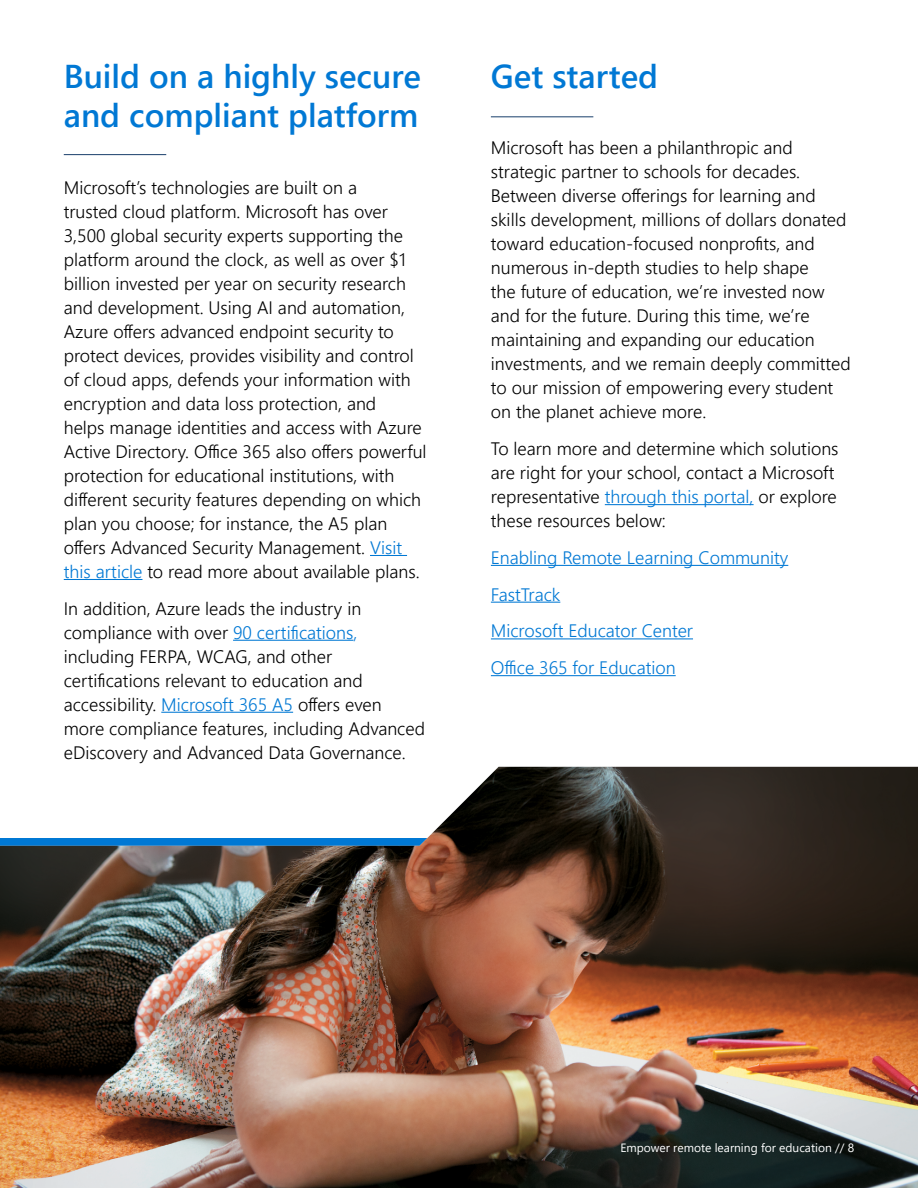
<style>
.page{position:relative;width:918px;height:1188px;background:#fff}
.page>*{position:absolute;margin:0;border:0;box-sizing:border-box;transform-origin:0 0}
.P_H1{font:600 33px/39.6px "Segoe UI";color:#0078d4}
.para{font:300 18px/24px "Segoe UI";color:#000}
.para-2{font:300 18px "Segoe UI";color:#0078d4}
.t1{font:12px "Segoe UI";color:#fff}
.s1{color:#0078d4}
</style>
<div class="page">
<hr style="left:605px;top:504px;width:149px;height:1px;background:#0078d4">
<hr style="left:491px;top:565px;width:297px;height:1px;background:#0078d4">
<hr style="left:491px;top:602px;width:69px;height:1px;background:#0078d4">
<hr style="left:491px;top:638px;width:202px;height:1px;background:#0078d4">
<hr style="left:491px;top:675px;width:185px;height:1px;background:#0078d4">
<hr style="left:370px;top:555px;width:37px;height:1px;background:#0078d4">
<hr style="left:64px;top:579px;width:78px;height:1px;background:#0078d4">
<hr style="left:233px;top:640px;width:120px;height:1px;background:#0078d4">
<hr style="left:161px;top:712px;width:132px;height:1px;background:#0078d4">
<hr style="left:64px;top:154px;width:102px;height:1px;background:#183e6b">
<hr style="left:491px;top:117px;width:102px;height:1px;background:#183e6b">
<img style="left:0;top:767px;width:918px;height:421px">
<p class="P_H1" style="left:64px;top:54px;width:359px">Build on a highly secure and compliant platform</p>
<p class="para" style="left:64px;top:174px;width:364px">Microsoft’s technologies are built on a<br>trusted cloud platform. Microsoft has over 3,500 global security experts supporting the platform around the clock, as well as over $1 billion invested per year on security research and development. Using AI and automation, Azure offers advanced endpoint security to protect devices, provides visibility and control of cloud apps, defends your information with encryption and data loss protection, and<br>helps manage identities and access with Azure Active Directory. Office 365 also offers powerful protection for educational institutions, with different security features depending on which plan you choose; for instance, the A5 plan offers Advanced Security Management. <span class="s1">Visit this article</span> to read more about available plans.</p>
<p class="para" style="left:64px;top:595px;width:363px">In addition, Azure leads the industry in compliance with over <span class="s1">90 certifications, </span>including FERPA, WCAG, and other certifications relevant to education and accessibility. <span class="s1">Microsoft 365 A5</span> offers even more compliance features, including Advanced eDiscovery and Advanced Data Governance.</p>
<p class="P_H1" style="left:491px;top:54px;width:169px">Get started</p>
<p class="para" style="left:491px;top:134px;width:361px">Microsoft has been a philanthropic and strategic partner to schools for decades.<br>Between diverse offerings for learning and skills development, millions of dollars donated toward education-focused nonprofits, and numerous in-depth studies to help shape<br>the future of education, we’re invested now and for the future. During this time, we’re maintaining and expanding our education investments, and we remain deeply committed to our mission of empowering every student on the planet achieve more.</p>
<p class="para" style="left:491px;top:435px;width:349px">To learn more and determine which solutions are right for your school, contact a Microsoft representative <span class="s1">through this portal,</span> or explore these resources below:</p>
<p class="para-2" style="left:491px;top:540px;width:299px">Enabling Remote Learning Community</p>
<p class="para-2" style="left:491px;top:577px;width:71px">FastTrack</p>
<p class="para-2" style="left:491px;top:614px;width:204px">Microsoft Educator Center</p>
<p class="para-2" style="left:491px;top:651px;width:186px">Office 365 for Education</p>
<p class="t1" style="left:620px;top:1137px;width:235px">Empower remote learning for education // 8</p>
</div>
